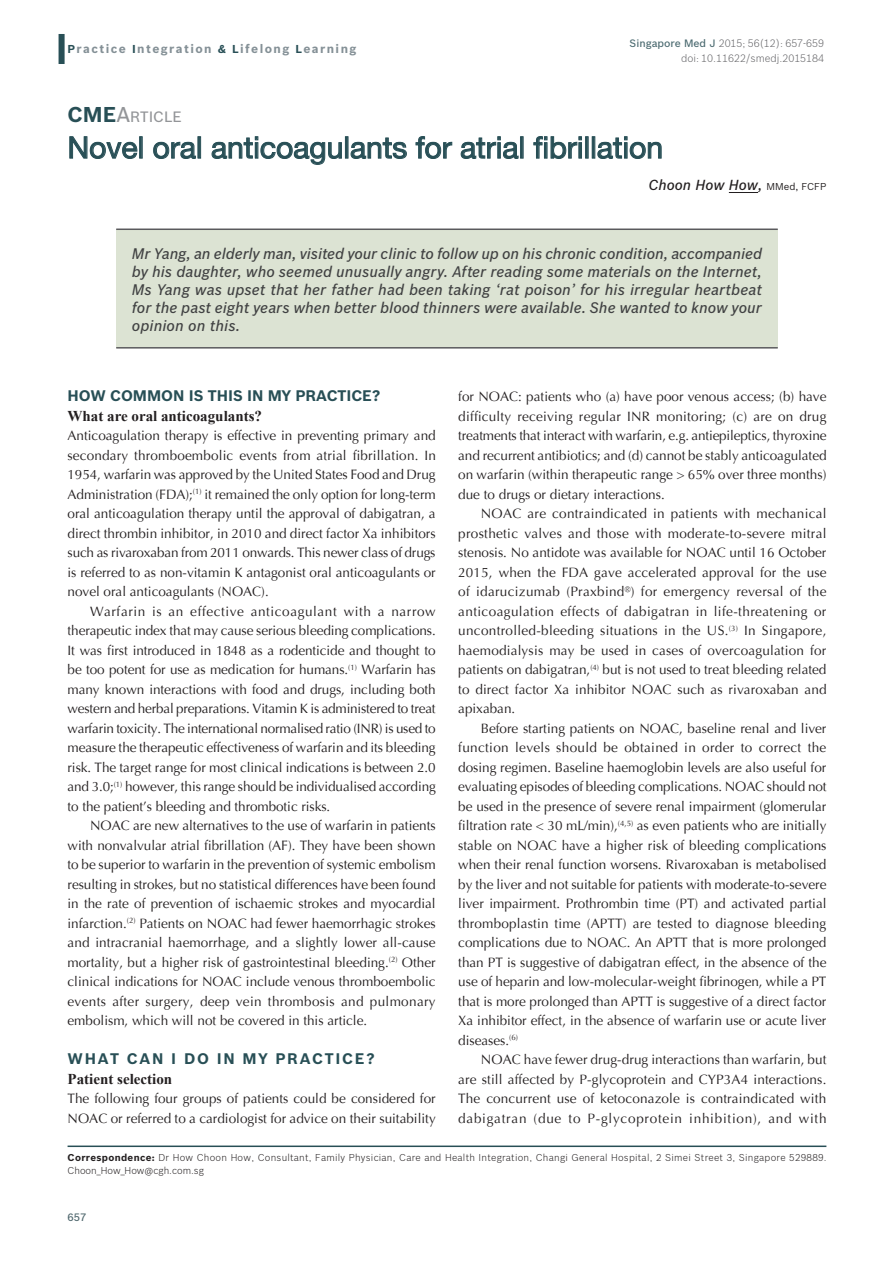
<style>
.page{position:relative;width:894px;height:1263px;background:#fff}
.page>*{position:absolute;margin:0;border:0;box-sizing:border-box;transform-origin:0 0}
.AT{font:30px "Helvetica Neue";color:#284f56}
.CME_ABS{font:italic 500 15px/18px "Bosch Sans";color:#414243;text-align:justify}
.H2_No_Above_Space{font:700 15px "Times New Roman";color:#231f20}
.t1{font:700 15px "Bosch Sans";letter-spacing:-.005em;color:#284f56}
.t2{font:700 15px "Bosch Sans";letter-spacing:.11em;color:#284f56}
.CME_AH{font:500 14.7px "Bosch Sans";color:#939598}
.AU{font:italic 500 14.25px "Bosch Sans";color:#231f20}
.TX{font:13.5px/19.5px "Optima";color:#231f20;text-align:justify}
.TXFL{font:13.5px/19.5px "Optima";color:#231f20;text-align:justify}
.AH{font:700 12px "Bosch Sans";letter-spacing:.12em;color:#849096}
.DOI{font:300 10.5px/15px "Bosch Sans";color:#636366;text-align:right}
.FOLIO{font:500 10.5px "Bosch Sans";color:#4f676d}
.AFF{font:300 9.75px/13.5px "Bosch Sans";letter-spacing:.025em;color:#231f20}
.s1{font-size:11.25px;color:#284f56}
.s2{font-weight:500;color:#4b6a70}
.s3{font-weight:700;font-size:21px;color:#284f56}
.s4{font-size:21px}
.s5{font-weight:400;font-style:normal;font-size:9.75px}
.s6{font-weight:700}
</style>
<div class="page">
<div style="left:58px;top:34px;width:7px;height:30px;background:#284f56"></div>
<hr style="left:68px;top:1145px;width:758px;height:2px;background:#284f56">
<svg style="left:728px;top:192px;width:29px;height:1px"></svg>
<svg style="left:69px;top:136px;width:69px;height:23px"></svg>
<div style="left:139px;top:136px;width:3px;height:23px;border:1px solid #284f56"></div>
<svg style="left:153px;top:141px;width:43px;height:18px"></svg>
<div style="left:198px;top:136px;width:3px;height:23px;border:1px solid #284f56"></div>
<svg style="left:211px;top:136px;width:131px;height:29px"></svg>
<div style="left:345px;top:136px;width:3px;height:23px;border:1px solid #284f56"></div>
<svg style="left:350px;top:137px;width:57px;height:22px"></svg>
<svg style="left:415px;top:136px;width:37px;height:23px"></svg>
<svg style="left:460px;top:136px;width:58px;height:23px"></svg>
<div style="left:520px;top:136px;width:3px;height:23px;border:1px solid #284f56"></div>
<svg style="left:533px;top:136px;width:48px;height:23px"></svg>
<div style="left:585px;top:136px;width:3px;height:23px;border:1px solid #284f56"></div>
<div style="left:591px;top:136px;width:4px;height:23px;border:1px solid #284f56"></div>
<svg style="left:597px;top:136px;width:64px;height:23px"></svg>
<div style="left:116px;top:229px;width:661px;height:119px;background:#dce3d3"></div>
<hr style="left:116px;top:228px;width:661px;height:2px;background:#5a5a5d">
<hr style="left:116px;top:347px;width:661px;height:1px;background:#5a5a5d">
<p class="AH" style="left:68px;top:42px;width:290px"><span class="s1">P</span>ractice <span class="s1">I</span>ntegration <span class="s1">&amp; L</span>ifelong <span class="s1">L</span>earning</p>
<p class="DOI" style="left:629px;top:35px;width:196px"><span class="s2">Singapore Med J</span> 2015; 56(12): 657-659 doi: 10.11622/smedj.2015184</p>
<p class="CME_AH" style="left:68px;top:108px;width:116px"><span class="s3">CME</span><span class="s4">A</span>RTICLE</p>
<p class="AT" style="left:68px;top:130px;width:596px">Novel oral anticoagulants for atrial fibrillation</p>
<p class="AU" style="left:648px;top:176px;width:179px">Choon How How, <span class="s5">MMed, FCFP</span></p>
<p class="CME_ABS" style="left:132px;top:244px;width:631px">Mr Yang, an elderly man, visited your clinic to follow up on his chronic condition, accompanied by his daughter, who seemed unusually angry. After reading some materials on the Internet, Ms Yang was upset that her father had been taking ‘rat poison’ for his irregular heartbeat for the past eight years when better blood thinners were available. She wanted to know your opinion on this.</p>
<h1 class="t1" style="left:68px;top:386px;width:314px">HOW COMMON IS THIS IN MY PRACTICE?</h1>
<p class="H2_No_Above_Space" style="left:68px;top:405px;width:196px">What are oral anticoagulants?</p>
<p class="TXFL" style="left:68px;top:426px;width:369px">Anticoagulation therapy is effective in preventing primary and secondary thromboembolic events from atrial fibrillation. In 1954, warfarin was approved by the United States Food and Drug Administration (FDA);<sup>(1)</sup> it remained the only option for long-term oral anticoagulation therapy until the approval of dabigatran, a direct thrombin inhibitor, in 2010 and direct factor Xa inhibitors such as rivaroxaban from 2011 onwards. This newer class of drugs is referred to as non-vitamin K antagonist oral anticoagulants or novel oral anticoagulants (NOAC).</p>
<p class="TX" style="left:68px;top:601px;width:369px;text-indent:22px">Warfarin is an effective anticoagulant with a narrow therapeutic index that may cause serious bleeding complications.<br>It was first introduced in 1848 as a rodenticide and thought to be too potent for use as medication for humans.<sup>(1)</sup> Warfarin has many known interactions with food and drugs, including both western and herbal preparations. Vitamin K is administered to treat warfarin toxicity. The international normalised ratio (INR) is used to measure the therapeutic effectiveness of warfarin and its bleeding risk. The target range for most clinical indications is between 2.0 and 3.0;<sup>(1)</sup> however, this range should be individualised according to the patient’s bleeding and thrombotic risks.</p>
<p class="TX" style="left:68px;top:816px;width:369px;text-indent:22px">NOAC are new alternatives to the use of warfarin in patients with nonvalvular atrial fibrillation (AF). They have been shown to be superior to warfarin in the prevention of systemic embolism resulting in strokes, but no statistical differences have been found in the rate of prevention of ischaemic strokes and myocardial infarction.<sup>(2)</sup> Patients on NOAC had fewer haemorrhagic strokes and intracranial haemorrhage, and a slightly lower all-cause mortality, but a higher risk of gastrointestinal bleeding.<sup>(2)</sup> Other clinical indications for NOAC include venous thromboembolic events after surgery, deep vein thrombosis and pulmonary embolism, which will not be covered in this article.</p>
<h1 class="t2" style="left:68px;top:1049px;width:308px">WHAT CAN I DO IN MY PRACTICE?</h1>
<p class="H2_No_Above_Space" style="left:68px;top:1068px;width:106px">Patient selection</p>
<p class="TXFL" style="left:68px;top:1089px;width:369px">The following four groups of patients could be considered for<br>NOAC or referred to a cardiologist for advice on their suitability</p>
<p class="TXFL" style="left:458px;top:387px;width:369px">for NOAC: patients who (a) have poor venous access; (b) have difficulty receiving regular INR monitoring; (c) are on drug treatments that interact with warfarin, e.g. antiepileptics, thyroxine and recurrent antibiotics; and (d) cannot be stably anticoagulated on warfarin (within therapeutic range &gt; 65% over three months) due to drugs or dietary interactions.</p>
<p class="TX" style="left:458px;top:504px;width:369px;text-indent:22px">NOAC are contraindicated in patients with mechanical prosthetic valves and those with moderate-to-severe mitral stenosis. No antidote was available for NOAC until 16 October 2015, when the FDA gave accelerated approval for the use of idarucizumab (Praxbind<sup>®</sup>) for emergency reversal of the anticoagulation effects of dabigatran in life-threatening or uncontrolled-bleeding situations in the US.<sup>(3)</sup> In Singapore, haemodialysis may be used in cases of overcoagulation for patients on dabigatran,<sup>(4)</sup> but is not used to treat bleeding related to direct factor Xa inhibitor NOAC such as rivaroxaban and apixaban.</p>
<p class="TX" style="left:458px;top:718px;width:370px;text-indent:22px">Before starting patients on NOAC, baseline renal and liver function levels should be obtained in order to correct the dosing regimen. Baseline haemoglobin levels are also useful for evaluating episodes of bleeding complications. NOAC should not be used in the presence of severe renal impairment (glomerular filtration rate &lt; 30 mL/min),<sup>(4,5)</sup> as even patients who are initially stable on NOAC have a higher risk of bleeding complications when their renal function worsens. Rivaroxaban is metabolised by the liver and not suitable for patients with moderate-to-severe liver impairment. Prothrombin time (PT) and activated partial thromboplastin time (APTT) are tested to diagnose bleeding complications due to NOAC. An APTT that is more prolonged than PT is suggestive of dabigatran effect, in the absence of the use of heparin and low-molecular-weight fibrinogen, while a PT that is more prolonged than APTT is suggestive of a direct factor Xa inhibitor effect, in the absence of warfarin use or acute liver diseases.<sup>(6)</sup></p>
<p class="TX" style="left:458px;top:1050px;width:369px;text-indent:22px">NOAC have fewer drug-drug interactions than warfarin, but are still affected by P-glycoprotein and CYP3A4 interactions.<br>The concurrent use of ketoconazole is contraindicated with dabigatran (due to P-glycoprotein inhibition), and with</p>
<p class="AFF" style="left:68px;top:1150px;width:760px"><span class="s6">Correspondence:</span> Dr How Choon How, Consultant, Family Physician, Care and Health Integration, Changi General Hospital, 2 Simei Street 3, Singapore 529889.<br>Choon_How_How@cgh.com.sg</p>
<p class="FOLIO" style="left:68px;top:1211px;width:20px">657</p>
</div>
